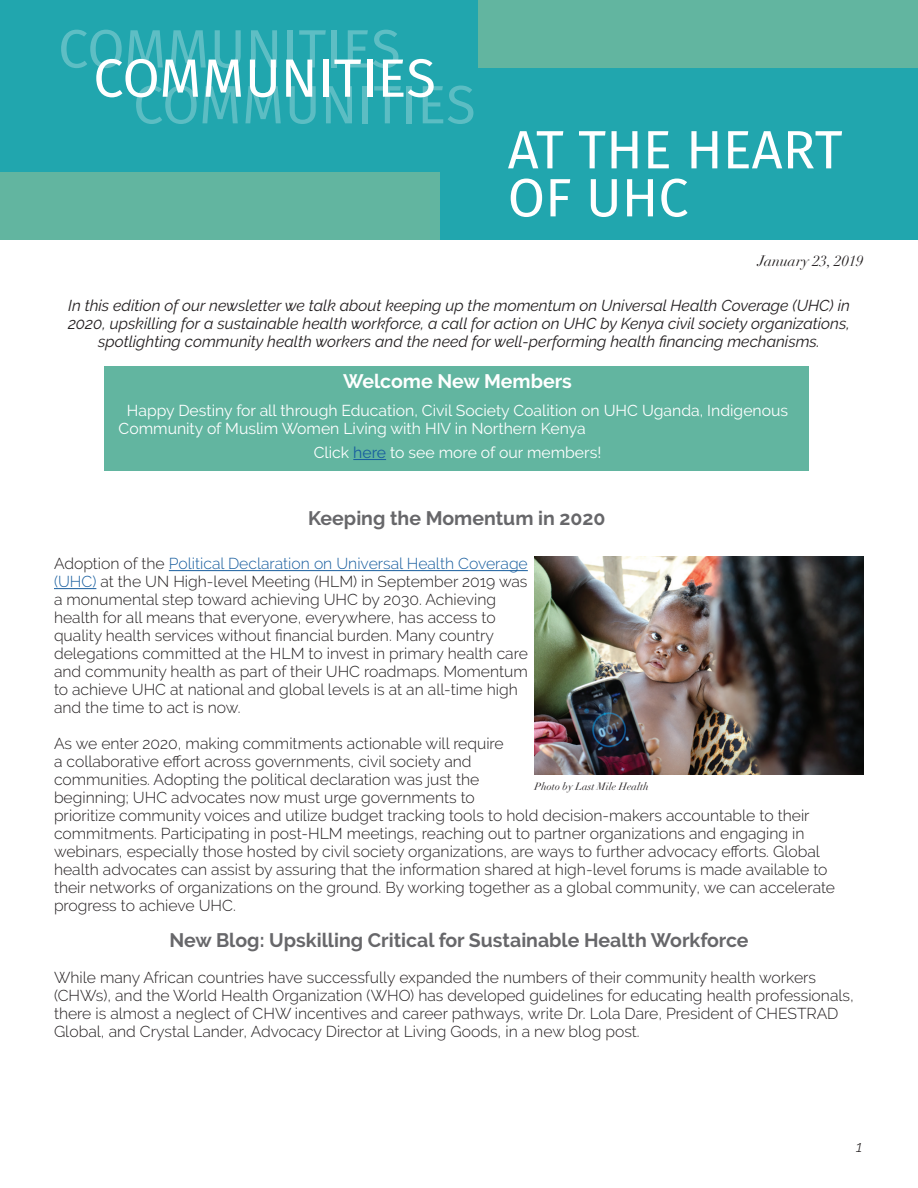
<style>
.page{position:relative;width:918px;height:1188px;background:#fff}
.page>*{position:absolute;margin:0;border:0;box-sizing:border-box;transform-origin:0 0}
.t1{font:54px/48px "Fira Sans";color:#fff}
.t2{font:700 19.5px "Raleway";color:#67676a}
.t3{font:700 19.5px "Raleway";color:#fff}
.t4{font:300 15.75px/18px "Raleway";color:#231f20}
.t5{font:italic 15.75px/18px "Raleway";color:#231f20;text-align:center}
.t6{font:15.75px/18px "Raleway";color:#fff}
.t7{font:italic 300 15.75px "Raleway";color:#231f20}
.t8{font:italic 15px "Didot LT Pro";color:#231f20}
.t9{font:italic 10.5px "Didot LT Pro";color:#231f20}
.s1{color:#175d9e}
</style>
<div class="page">
<div style="left:0;top:0;width:918px;height:240px;background:#21a6ae"></div>
<div style="left:479px;top:0;width:439px;height:68px;background:#62b5a0"></div>
<div style="left:0;top:172px;width:439px;height:68px;background:#62b5a0"></div>
<div style="left:104px;top:366px;width:705px;height:104px;background:#62b5a0"></div>
<hr style="left:169px;top:570px;width:359px;height:1px;background:#175d9e">
<hr style="left:54px;top:588px;width:42px;height:1px;background:#175d9e">
<hr style="left:353px;top:459px;width:33px;height:1px;background:#175d9e">
<img style="left:535px;top:556px;width:329px;height:218px">
<h1 class="t1" style="left:58px;top:25px;width:344px">COMMUNITIES</h1>
<h1 class="t1" style="left:93px;top:54px;width:344px">COMMUNITIES</h1>
<h1 class="t1" style="left:133px;top:80px;width:344px">COMMUNITIES</h1>
<h1 class="t1" style="left:508px;top:125px;width:336px">AT THE HEART<br>OF UHC</h1>
<p class="t8" style="left:758px;top:251px;width:107px">January 23, 2019</p>
<p class="t5" style="left:68px;top:296px;width:783px">In this edition of our newsletter we talk about keeping up the momentum on Universal Health Coverage (UHC) in<br>2020, upskilling for a sustainable health workforce, a call for action on UHC by Kenya civil society organizations, spotlighting community health workers and the need for well-performing health financing mechanisms.</p>
<p class="t3" style="left:343px;top:370px;width:230px">Welcome New Members</p>
<p class="t6" style="left:119px;top:402px;width:671px;text-indent:8px">Happy Destiny for all through Education, Civil Society Coalition on UHC Uganda, Indigenous<br>Community of Muslim Women Living with HIV in Northern Kenya</p>
<p class="t6" style="left:314px;top:444px;width:289px">Click <span class="s1">here</span> to see more of our members!</p>
<p class="t2" style="left:308px;top:507px;width:299px">Keeping the Momentum in 2020</p>
<p class="t4" style="left:54px;top:555px;width:475px">Adoption of the <span class="s1">Political Declaration on Universal Health Coverage (UHC)</span> at the UN High-level Meeting (HLM) in September 2019 was a monumental step toward achieving UHC by 2030. Achieving health for all means that everyone, everywhere, has access to quality health services without financial burden. Many country delegations committed at the HLM to invest in primary health care and community health as part of their UHC roadmaps. Momentum to achieve UHC at national and global levels is at an all-time high and the time to act is now.</p>
<p class="t4" style="left:54px;top:735px;width:783px">As we enter 2020, making commitments actionable will require<br>a collaborative effort across governments, civil society and<br>communities. Adopting the political declaration was just the<br>beginning; UHC advocates now must urge governments to<br>prioritize community voices and utilize budget tracking tools to hold decision-makers accountable to their commitments. Participating in post-HLM meetings, reaching out to partner organizations and engaging in webinars, especially those hosted by civil society organizations, are ways to further advocacy efforts. Global health advocates can assist by assuring that the information shared at high-level forums is made available to their networks of organizations on the ground. By working together as a global community, we can accelerate progress to achieve UHC.</p>
<p class="t2" style="left:169px;top:929px;width:581px">New Blog: Upskilling Critical for Sustainable Health Workforce</p>
<p class="t4" style="left:54px;top:969px;width:801px">While many African countries have successfully expanded the numbers of their community health workers (CHWs), and the World Health Organization (WHO) has developed guidelines for educating health professionals, there is almost a neglect of CHW incentives and career pathways, write Dr. Lola Dare, President of CHESTRAD Global, and Crystal Lander, Advocacy Director at Living Goods, in a new blog post.</p>
<p class="t9" style="left:535px;top:780px;width:116px">Photo by Last Mile Health</p>
<p class="t7" style="left:856px;top:1137px;width:8px">1</p>
</div>
